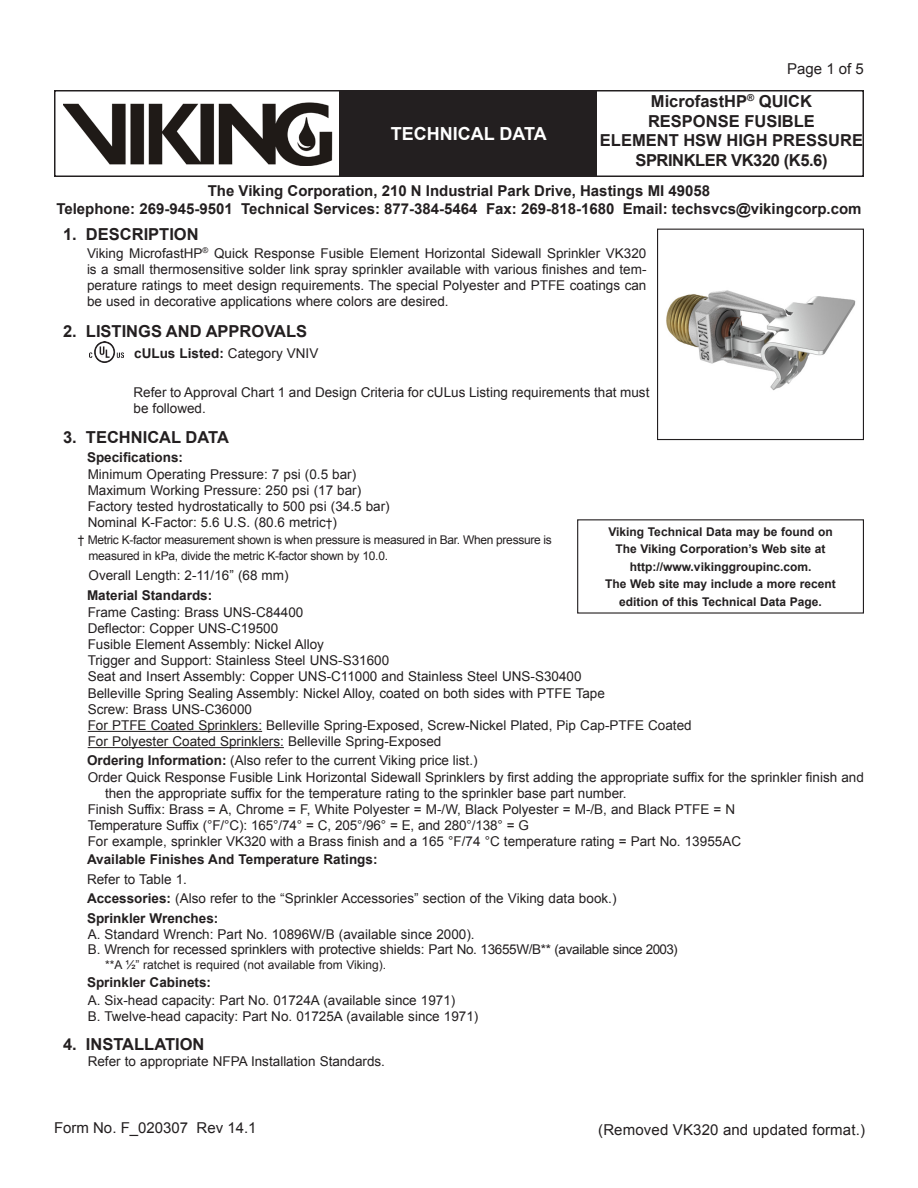
<style>
.page{position:relative;width:918px;height:1188px;background:#fff}
.page>*{position:absolute;margin:0;border:0;box-sizing:border-box;transform-origin:0 0}
.Black_Header{font:700 18px "Arial";color:#fff}
.Product_Description{font:700 16.5px/19.8px "Arial";color:#231f20;text-align:center}
.Heading{font:700 16.5px "Arial";color:#231f20}
.Viking{font:700 15px "Arial";color:#231f20}
.Right_Page_Number{font:15px "Arial";letter-spacing:.01em;color:#231f20}
.Left_Date{font:15px "Arial";color:#231f20}
.Right_Date{font:15px "Arial";color:#231f20}
.Technical_Data{font:13.5px/16.2px "Arial";color:#231f20}
.Body_Text{font:13.5px/16.2px "Arial";color:#231f20;text-align:justify}
.Body_Text-2{font:700 13.5px "Arial";color:#231f20}
.Heading_2{font:13.5px "Arial";color:#231f20}
.Heading_2-2{font:700 13.5px "Arial";color:#231f20}
.Asterisk_2{font:13.5px "Arial";color:#231f20}
.Technical_Data-2{font:700 13.5px "Arial";color:#231f20}
.Web_Site{font:700 12px "Arial";color:#231f20}
.Asterisk_2-2{font:12px/16.2px "Arial";letter-spacing:-.025em;color:#231f20}
.Technical_Data-3{font:12px "Arial";color:#231f20}
.s1{font-weight:400}
.s2{font-size:12px}
.s3{font-weight:700}
</style>
<div class="page">
<div style="left:54px;top:90px;width:810px;height:87px;border:2px solid #231f20"></div>
<div style="left:340px;top:91px;width:257px;height:85px;background:#231f20"></div>
<img style="left:63px;top:102px;width:269px;height:63px">
<hr style="left:88px;top:731px;width:174px;height:1px;background:#231f20">
<hr style="left:88px;top:747px;width:196px;height:1px;background:#231f20">
<img style="left:89px;top:342px;width:35px;height:21px">
<div style="left:657px;top:229px;width:207px;height:211px;border:1px solid #231f20"></div>
<img style="left:666px;top:290px;width:190px;height:101px">
<p class="Black_Header" style="left:391px;top:121px;width:157px">TECHNICAL DATA</p>
<p class="Right_Date" style="left:787px;top:59px;width:78px">Page 1 of 5</p>
<p class="Product_Description" style="left:651px;top:92px;width:163px">MicrofastHP<sup>®</sup> QUICK</p>
<p class="Product_Description" style="left:648px;top:111px;width:168px">RESPONSE FUSIBLE</p>
<p class="Product_Description" style="left:600px;top:131px;width:265px">ELEMENT HSW HIGH PRESSURE<br>SPRINKLER VK320 (K5.6)</p>
<p class="Viking" style="left:208px;top:181px;width:504px">The Viking Corporation, 210 N Industrial Park Drive, Hastings MI 49058</p>
<p class="Viking" style="left:56px;top:199px;width:807px">Telephone: 269-945-9501 Technical Services: 877-384-5464 Fax: 269-818-1680 Email: techsvcs@vikingcorp.com</p>
<p class="Heading" style="left:63px;top:223px;width:137px">1. DESCRIPTION</p>
<p class="Body_Text" style="left:87px;top:245px;width:561px">Viking MicrofastHP<sup>®</sup> Quick Response Fusible Element Horizontal Sidewall Sprinkler VK320 is a small thermosensitive solder link spray sprinkler available with various finishes and tem&shy;perature ratings to meet design requirements. The special Polyester and PTFE coatings can be used in decorative applications where colors are desired.</p>
<p class="Heading" style="left:63px;top:320px;width:246px">2. LISTINGS AND APPROVALS</p>
<p class="Technical_Data-2" style="left:134px;top:344px;width:186px">cULus Listed: <span class="s1">Category VNIV</span></p>
<p class="Body_Text" style="left:134px;top:384px;width:517px">Refer to Approval Chart 1 and Design Criteria for cULus Listing requirements that must be followed.</p>
<p class="Heading" style="left:63px;top:426px;width:167px">3. TECHNICAL DATA</p>
<p class="Heading_2-2" style="left:87px;top:449px;width:98px">Specifications:</p>
<p class="Technical_Data" style="left:88px;top:466px;width:270px">Minimum Operating Pressure: 7 psi (0.5 bar)</p>
<p class="Technical_Data" style="left:88px;top:482px;width:275px">Maximum Working Pressure: 250 psi (17 bar)</p>
<p class="Technical_Data" style="left:88px;top:498px;width:304px">Factory tested hydrostatically to 500 psi (34.5 bar)</p>
<p class="Technical_Data" style="left:88px;top:515px;width:251px">Nominal K-Factor: 5.6 U.S. (80.6 metric<span class="s2">†</span>)</p>
<p class="Asterisk_2-2" style="left:89px;top:532px;width:465px;text-indent:-11px">† Metric K-factor measurement shown is when pressure is measured in Bar. When pressure is measured in kPa, divide the metric K-factor shown by 10.0.</p>
<p class="Asterisk_2" style="left:89px;top:566px;width:202px">Overall Length: 2-11/16” (68 mm)</p>
<p class="Heading_2-2" style="left:87px;top:587px;width:127px">Material Standards:</p>
<p class="Technical_Data" style="left:88px;top:604px;width:217px">Frame Casting: Brass UNS-C84400</p>
<p class="Technical_Data" style="left:88px;top:620px;width:192px">Deflector: Copper UNS-C19500</p>
<p class="Technical_Data" style="left:88px;top:636px;width:238px">Fusible Element Assembly: Nickel Alloy</p>
<p class="Technical_Data" style="left:88px;top:652px;width:303px">Trigger and Support: Stainless Steel UNS-S31600</p>
<p class="Technical_Data" style="left:88px;top:669px;width:495px">Seat and Insert Assembly: Copper UNS-C11000 and Stainless Steel UNS-S30400</p>
<p class="Technical_Data" style="left:88px;top:685px;width:519px">Belleville Spring Sealing Assembly: Nickel Alloy, coated on both sides with PTFE Tape</p>
<p class="Technical_Data" style="left:88px;top:701px;width:166px">Screw: Brass UNS-C36000</p>
<p class="Technical_Data" style="left:88px;top:717px;width:605px">For PTFE Coated Sprinklers: Belleville Spring-Exposed, Screw-Nickel Plated, Pip Cap-PTFE Coated</p>
<p class="Technical_Data" style="left:88px;top:733px;width:355px">For Polyester Coated Sprinklers: Belleville Spring-Exposed</p>
<p class="Heading_2" style="left:87px;top:752px;width:392px"><span class="s3">Ordering Information:</span> (Also refer to the current Viking price list.)</p>
<p class="Technical_Data" style="left:105px;top:769px;width:760px;text-indent:-17px">Order Quick Response Fusible Link Horizontal Sidewall Sprinklers by first adding the appropriate suffix for the sprinkler finish and then the appropriate suffix for the temperature rating to the sprinkler base part number.</p>
<p class="Technical_Data" style="left:88px;top:801px;width:649px">Finish Suffix: Brass = A, Chrome = F, White Polyester = M-/W, Black Polyester = M-/B, and Black PTFE = N</p>
<p class="Technical_Data" style="left:88px;top:817px;width:443px">Temperature Suffix (°F/°C): 165°/74° = C, 205°/96° = E, and 280°/138° = G</p>
<p class="Technical_Data" style="left:88px;top:834px;width:655px">For example, sprinkler VK320 with a Brass finish and a 165 °F/74 °C temperature rating = Part No. 13955AC</p>
<p class="Body_Text-2" style="left:87px;top:850px;width:292px">Available Finishes And Temperature Ratings:</p>
<p class="Body_Text" style="left:87px;top:871px;width:101px">Refer to Table 1.</p>
<p class="Body_Text" style="left:87px;top:890px;width:531px"><span class="s3">Accessories:</span> (Also refer to the “Sprinkler Accessories” section of the Viking data book.)</p>
<p class="Body_Text-2" style="left:87px;top:909px;width:133px">Sprinkler Wrenches:</p>
<p class="Technical_Data" style="left:88px;top:926px;width:388px">A. Standard Wrench: Part No. 10896W/B (available since 2000).</p>
<p class="Technical_Data" style="left:88px;top:941px;width:592px">B. Wrench for recessed sprinklers with protective shields: Part No. 13655W/B** (available since 2003)</p>
<p class="Technical_Data-3" style="left:105px;top:957px;width:283px">**A ½” ratchet is required (not available from Viking).</p>
<p class="Body_Text-2" style="left:87px;top:973px;width:126px">Sprinkler Cabinets:</p>
<p class="Technical_Data" style="left:88px;top:992px;width:369px">A. Six-head capacity: Part No. 01724A (available since 1971)</p>
<p class="Technical_Data" style="left:88px;top:1008px;width:392px">B. Twelve-head capacity: Part No. 01725A (available since 1971)</p>
<p class="Heading" style="left:63px;top:1033px;width:143px">4. INSTALLATION</p>
<p class="Technical_Data" style="left:88px;top:1053px;width:299px">Refer to appropriate NFPA Installation Standards.</p>
<p class="Web_Site" style="left:608px;top:523px;width:226px">Viking Technical Data may be found on</p>
<p class="Web_Site" style="left:615px;top:541px;width:212px">The Viking Corporation’s Web site at</p>
<p class="Web_Site" style="left:630px;top:559px;width:183px">http://www.vikinggroupinc.com.</p>
<p class="Web_Site" style="left:605px;top:576px;width:232px">The Web site may include a more recent</p>
<p class="Web_Site" style="left:619px;top:594px;width:204px">edition of this Technical Data Page.</p>
<p class="Left_Date" style="left:54px;top:1118px;width:204px">Form No. F_020307 Rev 14.1</p>
<p class="Right_Page_Number" style="left:598px;top:1120px;width:268px">(Removed VK320 and updated format.)</p>
</div>
